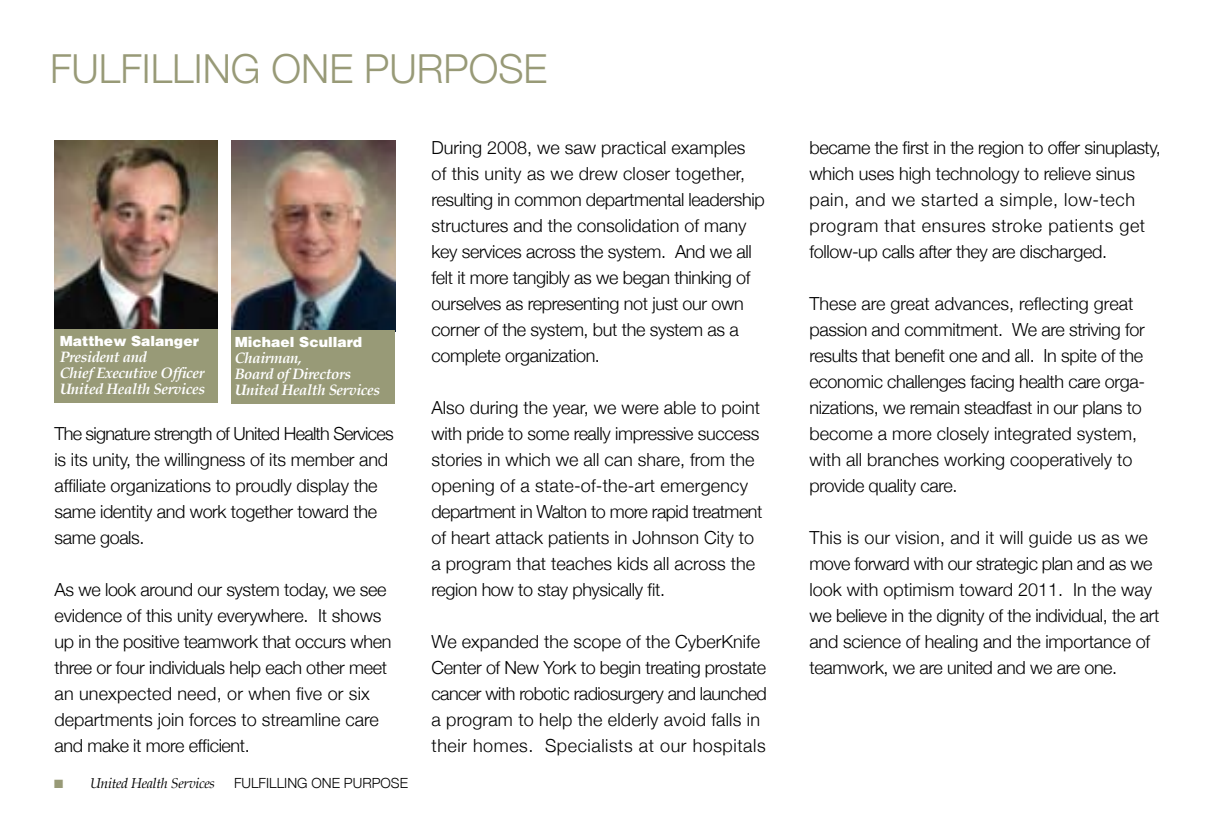
<style>
.page{position:relative;width:1224px;height:828px;background:#fff}
.page>*{position:absolute;margin:0;border:0;box-sizing:border-box;transform-origin:0 0}
.t1{font:300 40px "Helvetica Neue";color:#989a77}
.t2{font:300 18px/26px "Helvetica Neue";letter-spacing:-.02em;color:#000}
.t3{font:300 18px/26px "Helvetica Neue";color:#000}
.t4{font:italic 700 15px/16px "Palatino";letter-spacing:-.025em;color:#fff}
.t5{font:900 14px "Helvetica";color:#fff}
.t6{font:italic 14px "Palatino";letter-spacing:-.02em;color:#000}
.t7{font:300 14px "Helvetica Neue";color:#000}
.s1{color:#989a77}
</style>
<div class="page">
<img style="left:54px;top:141px;width:164px;height:188px">
<div style="left:54px;top:329px;width:164px;height:74px;background:#989a77"></div>
<img style="left:231px;top:141px;width:164px;height:189px">
<div style="left:231px;top:330px;width:164px;height:74px;background:#989a77"></div>
<h1 class="t1" style="left:50px;top:45px;width:499px">fuLfiLLing one purpose</h1>
<p class="t5" style="left:60px;top:332px;width:141px">Matthew Salanger</p>
<p class="t4" style="left:60px;top:349px;width:147px">President and<br>Chief Executive Officer<br>United Health Services</p>
<p class="t5" style="left:235px;top:333px;width:129px">Michael Scullard</p>
<p class="t4" style="left:235px;top:350px;width:147px">Chairman,<br>Board of Directors<br>United Health Services</p>
<p class="t2" style="left:55px;top:420px;width:341px">The signature strength of united Health services is its unity, the willingness of its member and affiliate organizations to proudly display the same identity and work together toward the same goals.</p>
<p class="t2" style="left:55px;top:576px;width:338px">As we look around our system today, we see evidence of this unity everywhere. it shows up in the positive teamwork that occurs when three or four individuals help each other meet an unexpected need, or when five or six departments join forces to streamline care and make it more efficient.</p>
<p class="t6" style="left:54px;top:772px;width:163px"><span class="s1">■</span> United Health Services</p>
<p class="t7" style="left:234px;top:774px;width:176px">fuLfiLLing one purpose</p>
<p class="t2" style="left:432px;top:134px;width:335px">During 2008, we saw practical examples of this unity as we drew closer together, resulting in common departmental leadership structures and the consolidation of many key services across the system. And we all felt it more tangibly as we began thinking of ourselves as representing not just our own corner of the system, but the system as a complete organization.</p>
<p class="t3" style="left:432px;top:394px;width:332px">Also during the year, we were able to point with pride to some really impressive success stories in which we all can share, from the opening of a state-of-the-art emergency department in Walton to more rapid treatment of heart attack patients in Johnson City to a program that teaches kids all across the region how to stay physically fit.</p>
<p class="t3" style="left:432px;top:628px;width:337px">We expanded the scope of the CyberKnife Center of new York to begin treating prostate cancer with robotic radiosurgery and launched a program to help the elderly avoid falls in their homes. specialists at our hospitals</p>
<p class="t2" style="left:810px;top:134px;width:353px">became the first in the region to offer sinuplasty, which uses high technology to relieve sinus pain, and we started a simple, low-tech program that ensures stroke patients get follow-up calls after they are discharged.</p>
<p class="t2" style="left:810px;top:290px;width:337px">These are great advances, reflecting great passion and commitment. We are striving for results that benefit one and all. In spite of the economic challenges facing health care orga&shy;nizations, we remain steadfast in our plans to become a more closely integrated system, with all branches working cooperatively to provide quality care.</p>
<p class="t2" style="left:810px;top:524px;width:352px">This is our vision, and it will guide us as we move forward with our strategic plan and as we look with optimism toward 2011. in the way we believe in the dignity of the individual, the art and science of healing and the importance of teamwork, we are united and we are one.</p>
</div>
